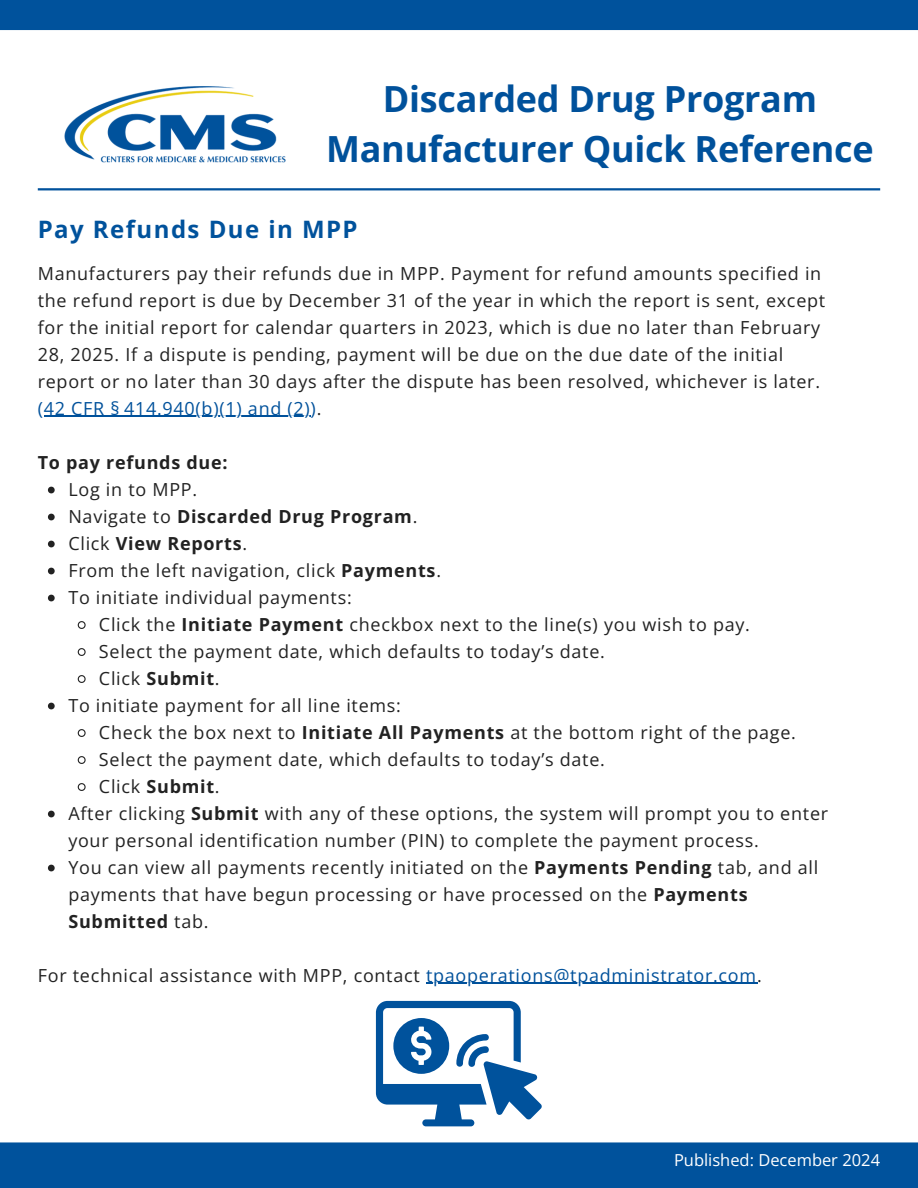
<style>
.page{position:relative;width:918px;height:1188px;background:#00529c}
.page>*{position:absolute;margin:0;border:0;box-sizing:border-box;transform-origin:0 0}
.t1{font:700 36px/49.5px "Open Sans";letter-spacing:-.005em;color:#00519b;text-align:center}
.t2{font:700 24px "Open Sans";letter-spacing:.06em;color:#00529c}
.t3{font:18px/27px "Open Sans";letter-spacing:.04em;color:#222}
.t4{font:700 18px "Open Sans";letter-spacing:.04em;color:#222}
.t5{font:16.5px "Open Sans";color:#fff}
.s1{color:#00519b}
.s2{font-weight:400}
.s3{font-weight:700}
</style>
<div class="page">
<div style="left:0;top:30px;width:918px;height:1112px;background:#fff"></div>
<hr style="left:426px;top:983px;width:331px;height:1px;background:#00519b">
<hr style="left:44px;top:416px;width:267px;height:1px;background:#00519b">
<hr style="left:38px;top:188px;width:842px;height:2px;background:#00529c">
<img style="left:38px;top:60px;width:274px;height:137px">
<svg style="left:48px;top:487px;width:7px;height:6px"></svg>
<svg style="left:48px;top:514px;width:7px;height:6px"></svg>
<svg style="left:48px;top:541px;width:7px;height:6px"></svg>
<svg style="left:48px;top:568px;width:7px;height:6px"></svg>
<svg style="left:48px;top:595px;width:7px;height:6px"></svg>
<svg style="left:77px;top:620px;width:9px;height:10px"></svg>
<svg style="left:77px;top:647px;width:9px;height:10px"></svg>
<svg style="left:77px;top:674px;width:9px;height:10px"></svg>
<svg style="left:48px;top:703px;width:7px;height:6px"></svg>
<svg style="left:77px;top:728px;width:9px;height:10px"></svg>
<svg style="left:77px;top:755px;width:9px;height:10px"></svg>
<svg style="left:77px;top:782px;width:9px;height:10px"></svg>
<svg style="left:48px;top:811px;width:7px;height:6px"></svg>
<svg style="left:48px;top:865px;width:7px;height:6px"></svg>
<svg style="left:376px;top:1001px;width:166px;height:125px"></svg>
<h1 class="t1" style="left:326px;top:73px;width:549px">Discarded Drug Program<br>Manufacturer Quick Reference</h1>
<h2 class="t2" style="left:38px;top:213px;width:321px">Pay Refunds Due in MPP</h2>
<p class="t3" style="left:38px;top:259px;width:789px">Manufacturers pay their refunds due in MPP. Payment for refund amounts specified in the refund report is due by December 31 of the year in which the report is sent, except for the initial report for calendar quarters in 2023, which is due no later than February 28, 2025. If a dispute is pending, payment will be due on the due date of the initial report or no later than 30 days after the dispute has been resolved, whichever is later. <span class="s1">(42 CFR § 414.940(b)(1) and (2))</span>.</p>
<h3 class="t4" style="left:38px;top:449px;width:191px">To pay refunds due:</h3>
<p class="t3" style="left:68px;top:475px;width:130px">Log in to MPP.</p>
<p class="t4" style="left:68px;top:503px;width:351px"><span class="s2">Navigate to</span> Discarded Drug Program<span class="s2">.</span></p>
<p class="t4" style="left:68px;top:530px;width:180px"><span class="s2">Click</span> View Reports<span class="s2">.</span></p>
<p class="t3" style="left:68px;top:556px;width:374px">From the left navigation, click <span class="s3">Payments</span>.</p>
<p class="t3" style="left:68px;top:583px;width:285px">To initiate individual payments:</p>
<p class="t3" style="left:99px;top:610px;width:652px">Click the <span class="s3">Initiate Payment</span> checkbox next to the line(s) you wish to pay.</p>
<p class="t3" style="left:99px;top:637px;width:507px">Select the payment date, which defaults to today’s date.</p>
<p class="t3" style="left:99px;top:664px;width:122px">Click <span class="s3">Submit</span>.</p>
<p class="t3" style="left:68px;top:691px;width:334px">To initiate payment for all line items:</p>
<p class="t3" style="left:99px;top:718px;width:698px">Check the box next to <span class="s3">Initiate All Payments</span> at the bottom right of the page.</p>
<p class="t3" style="left:99px;top:745px;width:507px">Select the payment date, which defaults to today’s date.</p>
<p class="t3" style="left:99px;top:772px;width:122px">Click <span class="s3">Submit</span>.</p>
<p class="t3" style="left:68px;top:799px;width:761px">After clicking <span class="s3">Submit</span> with any of these options, the system will prompt you to enter your personal identification number (PIN) to complete the payment process.</p>
<p class="t3" style="left:68px;top:853px;width:751px">You can view all payments recently initiated on the <span class="s3">Payments Pending</span> tab, and all payments that have begun processing or have processed on the <span class="s3">Payments<br>Submitted</span> tab.</p>
<p class="t3" style="left:38px;top:961px;width:726px">For technical assistance with MPP, contact <span class="s1">tpaoperations@tpadministrator.com</span>.</p>
<p class="t5" style="left:674px;top:1149px;width:208px">Published: December 2024</p>
</div>
